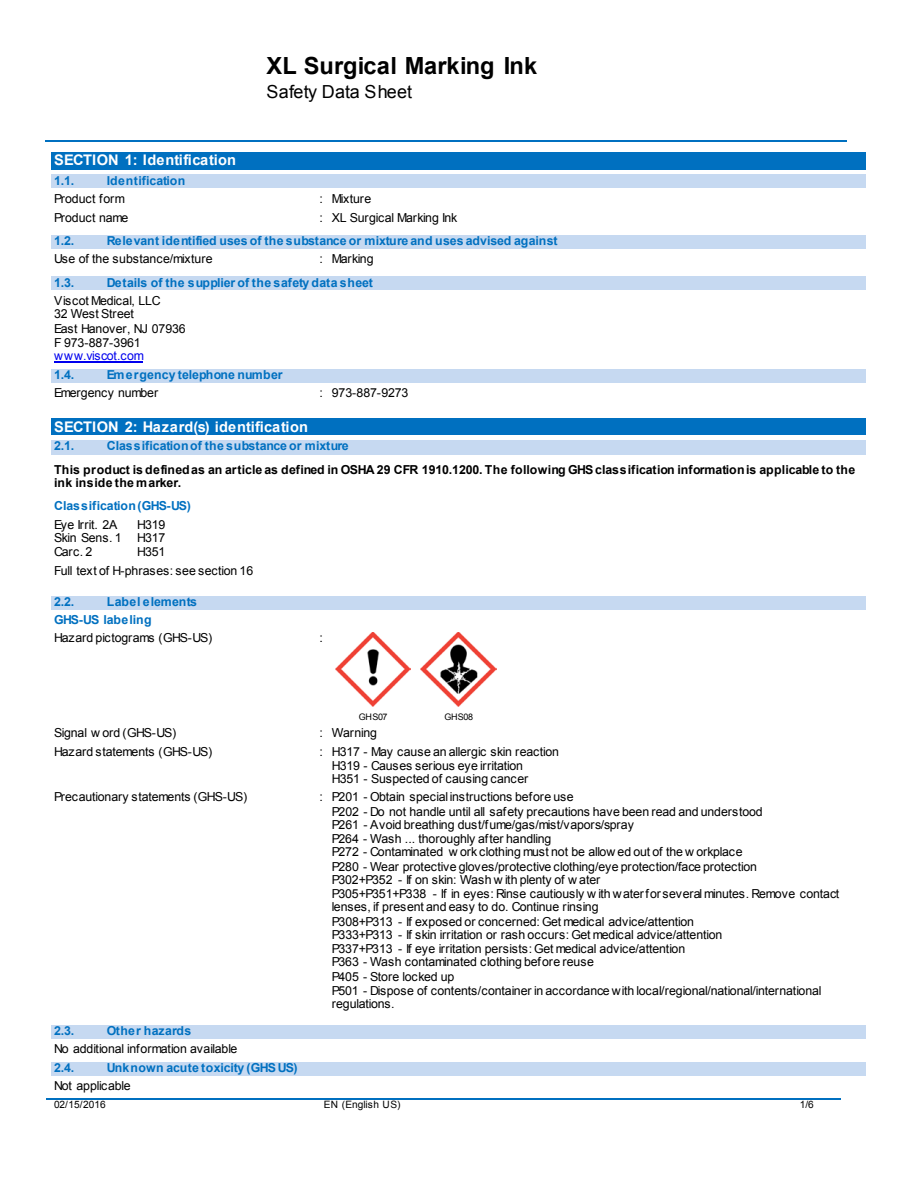
<style>
.page{position:relative;width:918px;height:1188px;background:#fff}
.page>*{position:absolute;margin:0;border:0;box-sizing:border-box;transform-origin:0 0}
.t1{font:700 23.7px "Arial";letter-spacing:.005em;color:#000}
.t2{font:18px "Arial";letter-spacing:.005em;color:#000}
.t3{font:700 14.7px "Arial";letter-spacing:.005em;color:#fff}
.t4{font:12.3px/13.8px "Arial";letter-spacing:-.01em;color:#000}
.t5{font:700 12.3px/18px "Arial";letter-spacing:-.005em;color:#0070c0}
.t6{font:700 12.3px/13.5px "Arial";letter-spacing:-.005em;color:#000}
.t7{font:700 12.3px "Arial";letter-spacing:.025em;color:#0070c0}
.t8{font:700 12.3px "Arial";letter-spacing:.02em;color:#0070c0}
.t9{font:12.3px "Arial";letter-spacing:-.01em;color:#00e}
.t10{font:12.3px "Arial";letter-spacing:-.03em;color:#000}
.t11{font:10.2px "Arial";color:#000}
.t12{font:9px "Arial";letter-spacing:-.035em;color:#000}
</style>
<div class="page">
<hr style="left:45px;top:141px;width:222px;height:1px;background:#0070c0">
<hr style="left:267px;top:141px;width:580px;height:1px;background:#0070c0">
<hr style="left:46px;top:1098px;width:210px;height:1px;background:#0070c0">
<hr style="left:258px;top:1098px;width:211px;height:1px;background:#0070c0">
<hr style="left:470px;top:1098px;width:296px;height:1px;background:#0070c0">
<hr style="left:767px;top:1098px;width:73px;height:1px;background:#0070c0">
<div style="left:52px;top:152px;width:814px;height:18px;background:#0070c0"></div>
<div style="left:52px;top:174px;width:814px;height:14px;background:#c6d9f1"></div>
<div style="left:52px;top:235px;width:814px;height:14px;background:#c6d9f1"></div>
<div style="left:52px;top:277px;width:814px;height:13px;background:#c6d9f1"></div>
<hr style="left:54px;top:361px;width:89px;height:1px;background:#00e">
<div style="left:52px;top:369px;width:814px;height:13px;background:#c6d9f1"></div>
<div style="left:52px;top:418px;width:814px;height:17px;background:#0070c0"></div>
<div style="left:52px;top:440px;width:814px;height:14px;background:#c6d9f1"></div>
<div style="left:52px;top:596px;width:814px;height:14px;background:#c6d9f1"></div>
<img style="left:335px;top:632px;width:76px;height:74px">
<img style="left:421px;top:632px;width:75px;height:74px">
<div style="left:52px;top:1025px;width:814px;height:13px;background:#c6d9f1"></div>
<div style="left:52px;top:1062px;width:814px;height:14px;background:#c6d9f1"></div>
<h1 class="t1" style="left:267px;top:50px;width:272px">XL Surgical Marking Ink</h1>
<h2 class="t2" style="left:267px;top:80px;width:147px">Safety Data Sheet</h2>
<p class="t3" style="left:54px;top:150px;width:184px">SECTION 1: Identification</p>
<p class="t5" style="left:54px;top:172px;width:22px">1.1.</p>
<p class="t5" style="left:107px;top:172px;width:80px">Identification</p>
<p class="t4" style="left:54px;top:191px;width:73px">Product form</p>
<p class="t4" style="left:320px;top:191px;width:53px">: Mixture</p>
<p class="t4" style="left:54px;top:211px;width:76px">Product name</p>
<p class="t4" style="left:320px;top:211px;width:139px">: XL Surgical Marking Ink</p>
<p class="t5" style="left:54px;top:232px;width:22px">1.2.</p>
<p class="t5" style="left:107px;top:232px;width:452px">Relevant identified uses of the substance or mixture and uses advised against</p>
<p class="t4" style="left:54px;top:252px;width:160px">Use of the substance/mixture</p>
<p class="t4" style="left:320px;top:252px;width:56px">: Marking</p>
<p class="t5" style="left:54px;top:274px;width:22px">1.3.</p>
<p class="t7" style="left:107px;top:274px;width:268px">Details of the supplier of the safety data sheet</p>
<p class="t4" style="left:54px;top:294px;width:133px">Viscot Medical, LLC<br>32 West Street<br>East Hanover, NJ 07936<br>F 973-887-3961</p>
<p class="t9" style="left:54px;top:348px;width:92px">www.viscot.com</p>
<p class="t5" style="left:54px;top:366px;width:22px">1.4.</p>
<p class="t8" style="left:107px;top:367px;width:177px">Emergency telephone number</p>
<p class="t4" style="left:54px;top:386px;width:106px">Emergency number</p>
<p class="t4" style="left:320px;top:386px;width:90px">: 973-887-9273</p>
<p class="t3" style="left:54px;top:417px;width:256px">SECTION 2: Hazard(s) identification</p>
<p class="t5" style="left:54px;top:437px;width:22px">2.1.</p>
<p class="t5" style="left:107px;top:437px;width:243px">Classificationof the substance or mixture</p>
<p class="t6" style="left:54px;top:463px;width:803px">This product is definedas an article as defined in OSHA 29 CFR 1910.1200. The following GHS classification informationis applicable to the ink inside the marker.</p>
<p class="t5" style="left:54px;top:497px;width:138px">Classification(GHS-US)</p>
<p class="t4" style="left:54px;top:518px;width:65px">Eye Irrit. 2A</p>
<p class="t4" style="left:137px;top:518px;width:30px">H319</p>
<p class="t10" style="left:54px;top:530px;width:69px">Skin Sens. 1</p>
<p class="t4" style="left:137px;top:531px;width:30px">H317</p>
<p class="t4" style="left:54px;top:545px;width:40px">Carc. 2</p>
<p class="t4" style="left:54px;top:542px;width:201px;line-height:19.2px;text-align:center">H351<br>Full text of H-phrases: see section 16</p>
<p class="t5" style="left:54px;top:593px;width:22px">2.2.</p>
<p class="t5" style="left:54px;top:593px;width:144px;text-indent:53px">Label elements<br>GHS-US labeling</p>
<p class="t4" style="left:54px;top:631px;width:160px">Hazard pictograms (GHS-US)</p>
<p class="t4" style="left:320px;top:631px;width:5px">:</p>
<p class="t12" style="left:359px;top:711px;width:30px">GHS07</p>
<p class="t12" style="left:444px;top:711px;width:30px">GHS08</p>
<p class="t4" style="left:54px;top:726px;width:124px">Signal w ord (GHS-US)</p>
<p class="t4" style="left:320px;top:726px;width:59px">: Warning</p>
<p class="t4" style="left:54px;top:745px;width:160px">Hazard statements (GHS-US)</p>
<p class="t4" style="left:332px;top:745px;width:229px;text-indent:-12px">: H317 - May cause an allergic skin reaction<br>H319 - Causes serious eye irritation<br>H351 - Suspected of causing cancer</p>
<p class="t4" style="left:54px;top:790px;width:195px">Precautionary statements (GHS-US)</p>
<p class="t4" style="left:332px;top:790px;width:509px;text-indent:-12px">: P201 - Obtain special instructions before use<br>P202 - Do not handle until all safety precautions have been read and understood<br>P261 - Avoid breathing dust/fume/gas/mist/vapors/spray<br>P264 - Wash ... thoroughly after handling<br>P272 - Contaminated w ork clothing must not be allow ed out of the w orkplace<br>P280 - Wear protective gloves/protective clothing/eye protection/face protection<br>P302+P352 - If on skin: Wash w ith plenty of w ater<br>P305+P351+P338 - If in eyes: Rinse cautiously w ith waterforseveral minutes. Remove contact lenses, if present and easy to do. Continue rinsing<br>P308+P313 - If exposed or concerned: Get medical advice/attention<br>P333+P313 - If skin irritation or rash occurs: Get medical advice/attention<br>P337+P313 - If eye irritation persists: Get medical advice/attention<br>P363 - Wash contaminated clothing before reuse<br>P405 - Store locked up<br>P501 - Dispose of contents/container in accordance with local/regional/national/international regulations.</p>
<p class="t5" style="left:54px;top:1022px;width:22px">2.3.</p>
<p class="t7" style="left:107px;top:1022px;width:86px">Other hazards</p>
<p class="t4" style="left:54px;top:1042px;width:185px">No additional information available</p>
<p class="t5" style="left:54px;top:1059px;width:22px">2.4.</p>
<p class="t5" style="left:107px;top:1059px;width:192px">Unknown acute toxicity (GHS US)</p>
<p class="t4" style="left:54px;top:1079px;width:78px">Not applicable</p>
<p class="t11" style="left:54px;top:1098px;width:53px">02/15/2016</p>
<p class="t11" style="left:324px;top:1098px;width:78px">EN (English US)</p>
<p class="t11" style="left:800px;top:1098px;width:16px">1/6</p>
</div>
